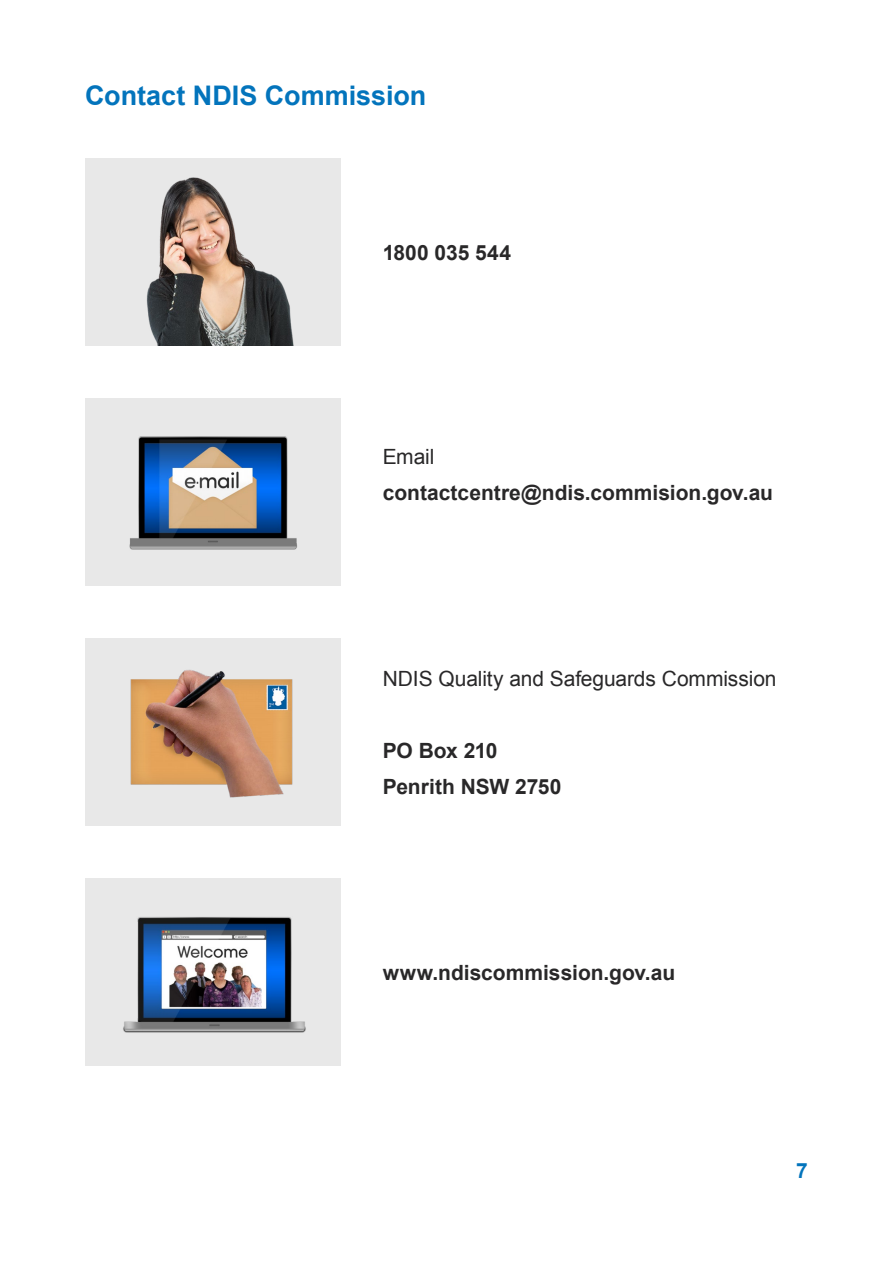
<style>
.page{position:relative;width:893px;height:1263px;background:#fff}
.page>*{position:absolute;margin:0;border:0;box-sizing:border-box;transform-origin:0 0}
.t1{font:700 27px "Arial";color:#0374bc}
.t2{font:700 21px/36px "Arial";color:#292829}
.t3{font:21px "Arial";letter-spacing:-.005em;color:#292829}
.t4{font:700 21px "Arial";color:#0374bc}
</style>
<div class="page">
<div style="left:85px;top:159px;width:255px;height:187px;background:#e8e8e8"></div>
<img style="left:146px;top:177px;width:148px;height:169px">
<div style="left:85px;top:638px;width:255px;height:188px;background:#e8e8e8"></div>
<img style="left:130px;top:670px;width:163px;height:128px">
<div style="left:85px;top:399px;width:255px;height:187px;background:#e8e8e8"></div>
<img style="left:129px;top:436px;width:168px;height:114px">
<div style="left:85px;top:878px;width:255px;height:187px;background:#e8e8e8"></div>
<img style="left:123px;top:917px;width:183px;height:116px">
<p class="t1" style="left:85px;top:77px;width:343px">Contact NDIS Commission</p>
<p class="t2" style="left:383px;top:235px;width:130px">1800 035 544</p>
<p class="t3" style="left:383px;top:443px;width:53px">Email</p>
<h3 class="t2" style="left:383px;top:475px;width:392px">contactcentre@ndis.commision.gov.au</h3>
<p class="t3" style="left:383px;top:665px;width:395px">NDIS Quality and Safeguards Commission</p>
<h3 class="t2" style="left:383px;top:733px;width:180px">PO Box 210<br>Penrith NSW 2750</h3>
<p class="t2" style="left:383px;top:955px;width:294px">www.ndiscommission.gov.au</p>
<p class="t4" style="left:796px;top:1157px;width:13px">7</p>
</div>
